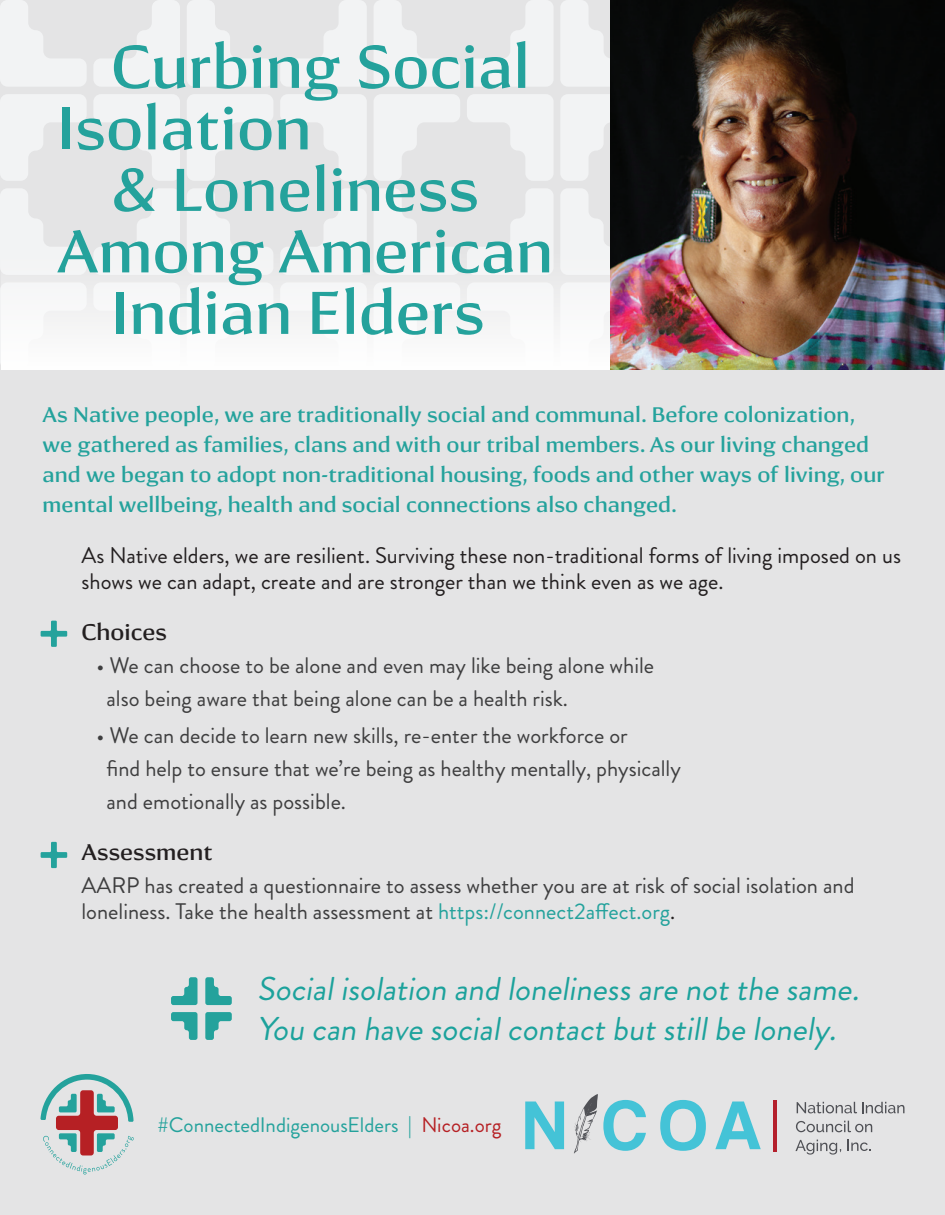
<style>
.page{position:relative;width:945px;height:1215px;background:#e4e4e5}
.page>*{position:absolute;margin:0;border:0;box-sizing:border-box;transform-origin:0 0}
.t1{font:500 60px/61.5px "Conglomerate";color:#24a29c}
.t2{font:italic 33px/39.6px "Brandon Grotesque";color:#1ca29c}
.t3{font:22.5px/33px "Brandon Grotesque";color:#3e3e3f}
.t4{font:22.5px/25.5px "Brandon Grotesque";color:#231f20}
.t5{font:500 22.5px "Conglomerate";color:#231f20}
.t6{font:500 21px/30px "Conglomerate";color:#24a29c}
.t7{font:21px "Brandon Grotesque";color:#24a29c}
.s1{color:#24a29c}
.s2{color:#231f20}
.s3{color:#b62024}
</style>
<div class="page">
<svg style="left:94px;top:0;width:86px;height:86px"></svg>
<svg style="left:94px;top:94px;width:86px;height:87px"></svg>
<svg style="left:131px;top:189px;width:49px;height:58px"></svg>
<svg style="left:0;top:189px;width:49px;height:80px"></svg>
<svg style="left:0;top:94px;width:86px;height:87px"></svg>
<svg style="left:0;top:0;width:86px;height:86px"></svg>
<svg style="left:280px;top:0;width:87px;height:86px"></svg>
<svg style="left:280px;top:94px;width:87px;height:87px"></svg>
<svg style="left:318px;top:189px;width:49px;height:58px"></svg>
<svg style="left:187px;top:189px;width:48px;height:58px"></svg>
<svg style="left:187px;top:94px;width:86px;height:87px"></svg>
<svg style="left:187px;top:0;width:86px;height:86px"></svg>
<svg style="left:467px;top:0;width:86px;height:86px"></svg>
<svg style="left:467px;top:94px;width:86px;height:87px"></svg>
<svg style="left:505px;top:189px;width:48px;height:58px"></svg>
<svg style="left:374px;top:189px;width:48px;height:58px"></svg>
<svg style="left:374px;top:94px;width:86px;height:87px"></svg>
<svg style="left:374px;top:0;width:86px;height:86px"></svg>
<svg style="left:561px;top:188px;width:50px;height:59px"></svg>
<svg style="left:561px;top:94px;width:50px;height:87px"></svg>
<svg style="left:561px;top:0;width:50px;height:87px"></svg>
<div style="left:1px;top:247px;width:944px;height:123px;background:linear-gradient(to bottom,#eff0f1,#fdfdfd)"></div>
<svg style="left:41px;top:621px;width:26px;height:26px"></svg>
<svg style="left:41px;top:842px;width:26px;height:26px"></svg>
<svg style="left:205px;top:977px;width:27px;height:28px"></svg>
<svg style="left:205px;top:1012px;width:27px;height:28px"></svg>
<svg style="left:171px;top:1012px;width:27px;height:28px"></svg>
<svg style="left:171px;top:977px;width:27px;height:28px"></svg>
<svg style="left:40px;top:1074px;width:94px;height:101px"></svg>
<svg style="left:525px;top:1102px;width:39px;height:47px"></svg>
<svg style="left:660px;top:1100px;width:46px;height:51px"></svg>
<svg style="left:715px;top:1102px;width:46px;height:47px"></svg>
<hr style="left:773px;top:1101px;width:3px;height:51px;background:#b41f2c">
<svg style="left:574px;top:1094px;width:72px;height:60px"></svg>
<svg style="left:797px;top:1102px;width:107px;height:11px"></svg>
<svg style="left:796px;top:1121px;width:76px;height:11px"></svg>
<svg style="left:795px;top:1140px;width:46px;height:15px"></svg>
<svg style="left:847px;top:1140px;width:23px;height:11px"></svg>
<img style="left:611px;top:0;width:334px;height:369px">
<h1 class="t1" style="left:57px;top:34px;width:475px;text-indent:54px">Curbing Social<br>Isolation</h1>
<h1 class="t1" style="left:57px;top:157px;width:498px;text-align:center">&amp; Loneliness<br>Among American<br>Indian Elders</h1>
<p class="t6" style="left:43px;top:399px;width:844px">As Native people, we are traditionally social and communal. Before colonization, we gathered as families, clans and with our tribal members. As our living changed and we began to adopt non-traditional housing, foods and other ways of living, our mental wellbeing, health and social connections also changed.</p>
<p class="t4" style="left:82px;top:543px;width:821px">As Native elders, we are resilient. Surviving these non-traditional forms of living imposed on us shows we can adapt, create and are stronger than we think even as we age.</p>
<p class="t5" style="left:82px;top:617px;width:87px">Choices</p>
<p class="t3" style="left:107px;top:649px;width:549px;text-indent:-10px">• We can choose to be alone and even may like being alone while also being aware that being alone can be a health risk.</p>
<p class="t3" style="left:107px;top:719px;width:576px;text-indent:-10px">• We can decide to learn new skills, re-enter the workforce or<br>find help to ensure that we’re being as healthy mentally, physically and emotionally as possible.</p>
<p class="t5" style="left:82px;top:838px;width:133px">Assessment</p>
<p class="t3" style="left:82px;top:873px;width:775px;line-height:25.5px">AARP has created a questionnaire to assess whether you are at risk of social isolation and loneliness. Take the health assessment at <span class="s1">https://connect2affect.org</span><span class="s2">.</span></p>
<h2 class="t2" style="left:257px;top:970px;width:611px">Socialisolation and lonelinessare notthe same.<br>You can have socialcontactbutstillbe lonely.</h2>
<p class="t7" style="left:158px;top:1110px;width:345px">#ConnectedIndigenousElders | <span class="s3">Nicoa.org</span></p>
</div>
